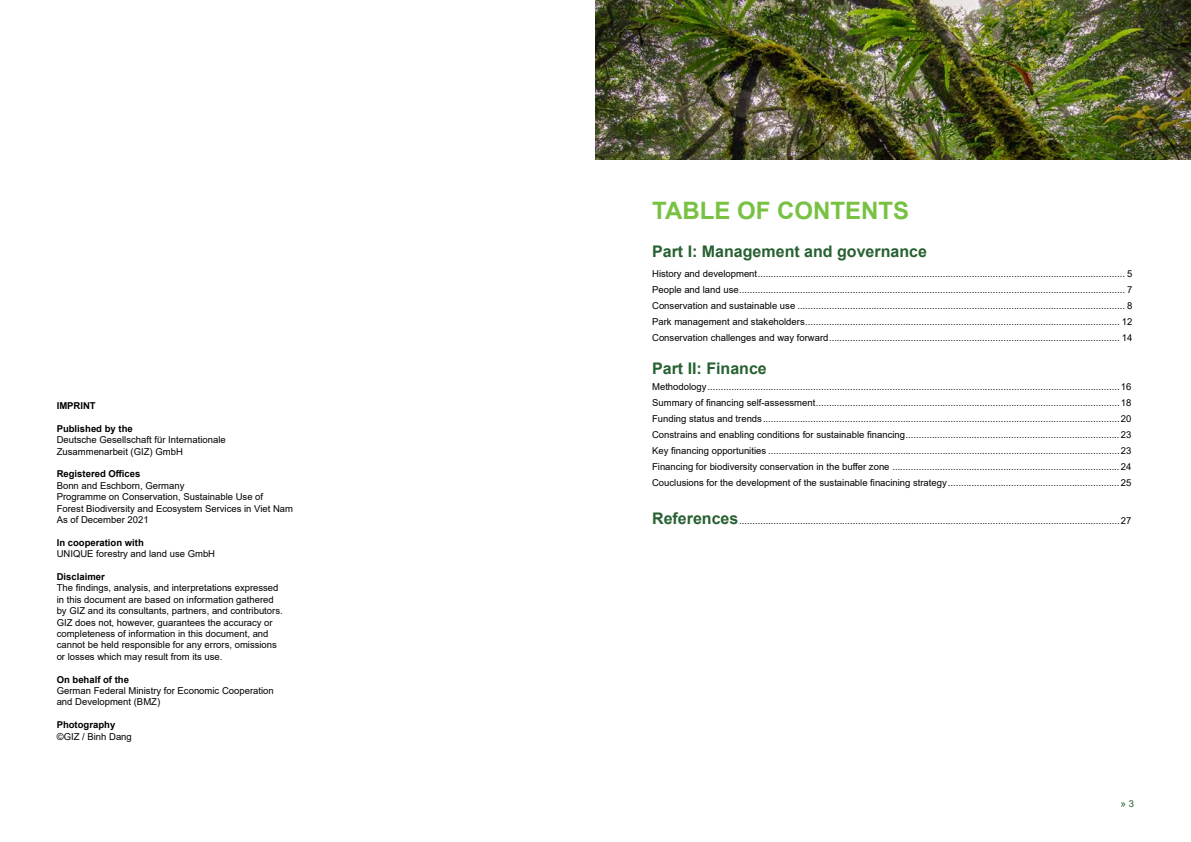
<style>
.page{position:relative;width:1191px;height:842px;background:#fff}
.page>*{position:absolute;margin:0;border:0;box-sizing:border-box;transform-origin:0 0}
.t1{font:700 24px "Arial";color:#78c143}
.t2{font:700 16px "Arial";color:#276131}
.t3{font:10px "Arial";color:#276131}
.t4{font:9.5px/11.4px "Arial";color:#000}
.t5{font:700 9.5px "Arial";color:#000}
.s1{font-weight:700;font-size:16px;color:#276131}
.s2{font-size:9.5px}
</style>
<div class="page">
<img style="left:595px;top:0;width:596px;height:159px">
<p class="t5" style="left:57px;top:399px;width:41px">IMPRINT</p>
<p class="t5" style="left:57px;top:422px;width:78px">Published by the</p>
<p class="t4" style="left:57px;top:434px;width:170px">Deutsche Gesellschaft für Internationale<br>Zusammenarbeit (GIZ) GmbH</p>
<p class="t5" style="left:57px;top:467px;width:85px">Registered Offices</p>
<p class="t4" style="left:57px;top:480px;width:238px">Bonn and Eschborn, Germany<br>Programme on Conservation, Sustainable Use of<br>Forest Biodiversity and Ecosystem Services in Viet Nam As of December 2021</p>
<p class="t5" style="left:57px;top:536px;width:89px">In cooperation with</p>
<p class="t4" style="left:57px;top:548px;width:160px">UNIQUE forestry and land use GmbH</p>
<p class="t5" style="left:57px;top:570px;width:50px">Disclaimer</p>
<p class="t4" style="left:57px;top:582px;width:227px">The findings, analysis, and interpretations expressed in this document are based on information gathered by GIZ and its consultants, partners, and contributors.<br>GIZ does not, however, guarantees the accuracy or completeness of information in this document, and cannot be held responsible for any errors, omissions or losses which may result from its use.</p>
<p class="t5" style="left:57px;top:673px;width:74px">On behalf of the</p>
<p class="t4" style="left:57px;top:685px;width:218px">German Federal Ministry for Economic Cooperation and Development (BMZ)</p>
<p class="t5" style="left:57px;top:718px;width:60px">Photography</p>
<p class="t4" style="left:57px;top:731px;width:77px">©GIZ / Binh Dang</p>
<h1 class="t1" style="left:652px;top:193px;width:258px">TABLE OF CONTENTS</h1>
<h2 class="t2" style="left:652px;top:240px;width:276px">Part I: Management and governance</h2>
<p class="t4" style="left:652px;top:266px;width:482px;line-height:16px;text-align:justify">History and development........................................................................................................................................... 5<br>People and land use.................................................................................................................................................. 7<br>Conservation and sustainable use ............................................................................................................................ 8<br>Park management and stakeholders....................................................................................................................... 12<br>Conservation challenges and way forward.............................................................................................................. 14</p>
<h2 class="t2" style="left:652px;top:357px;width:116px">Part II: Finance</h2>
<p class="t4" style="left:652px;top:378px;width:481px;line-height:16px;text-align:justify">Methodology............................................................................................................................................................16<br>Summary of financing self-assessment...................................................................................................................18<br>Funding status and trends.......................................................................................................................................20<br>Constrains and enabling conditions for sustainable financing.................................................................................23<br>Key financing opportunities .....................................................................................................................................23<br>Financing for biodiversity conservation in the buffer zone ......................................................................................24<br>Couclusions for the development of the sustainable finacining strategy.................................................................25</p>
<p class="t4" style="left:652px;top:515px;width:480px"><span class="s1">References</span>................................................................................................................................................27</p>
<p class="t3" style="left:1120px;top:796px;width:15px">» <span class="s2">3</span></p>
</div>
